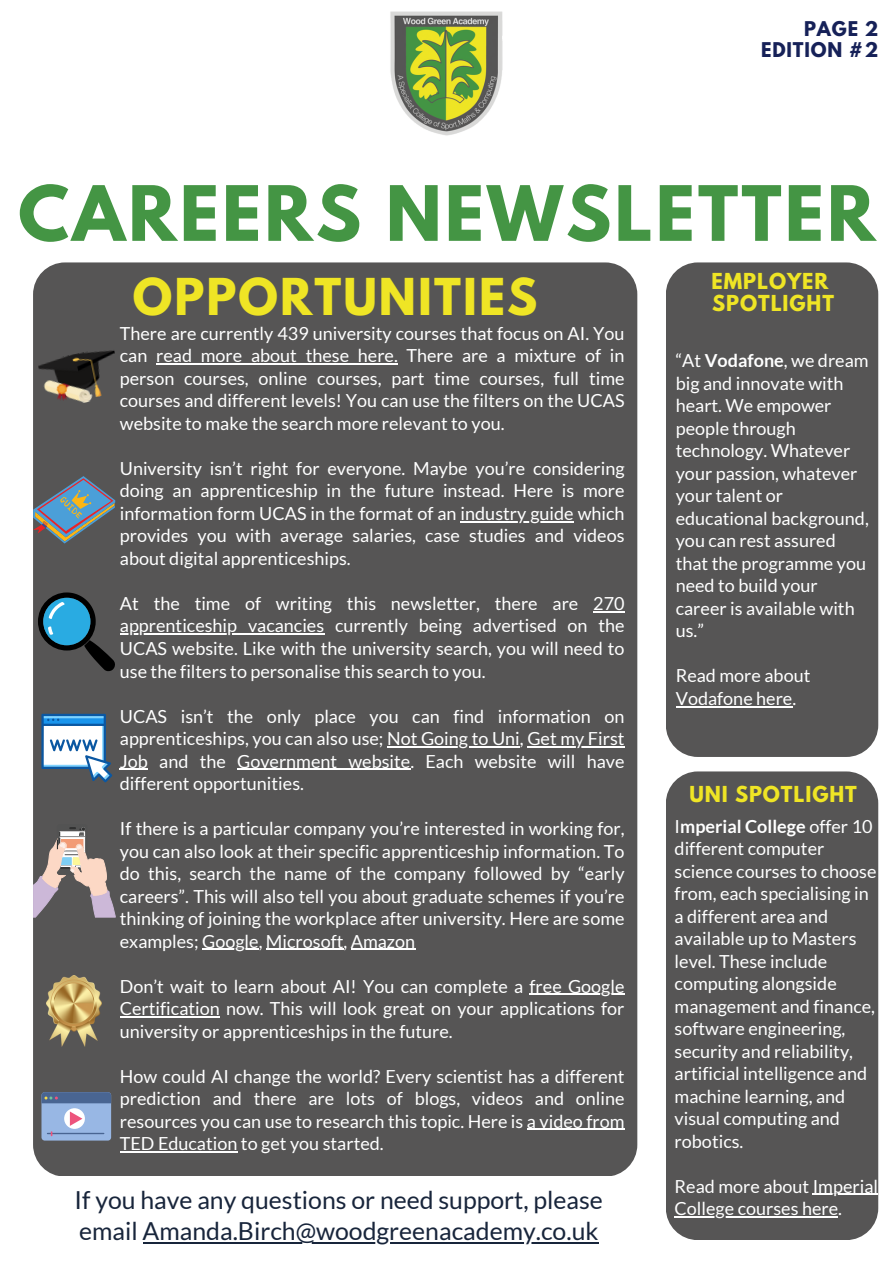
<style>
.page{position:relative;width:894px;height:1264px;background:#fff}
.page>*{position:absolute;margin:0;border:0;box-sizing:border-box;transform-origin:0 0}
.t1{font:700 67.5px "League Spartan";letter-spacing:.045em;color:#449544}
.t2{font:700 45px "League Spartan";letter-spacing:.045em;color:#efe525}
.t3{font:24.75px/31.7px "Lato";color:#18253b}
.t4{font:700 19.5px "League Spartan";letter-spacing:.045em;color:#efe525}
.t5{font:18px/22.5px "Lato";color:#fff}
.t6{font:700 18px/20.2px "League Spartan";letter-spacing:.045em;color:#162158;text-align:right}
.s1{font-weight:700}
</style>
<div class="page">
<div style="left:33px;top:262px;width:604px;height:913px;background:#565555;border-radius:32px"></div>
<div style="left:665px;top:262px;width:213px;height:494px;background:#565555;border-radius:32px"></div>
<div style="left:665px;top:771px;width:213px;height:469px;background:#565555;border-radius:32px"></div>
<hr style="left:143px;top:1241px;width:455px;height:2px;background:#18253b">
<img style="left:390px;top:11px;width:113px;height:125px">
<hr style="left:156px;top:363px;width:242px;height:1px;background:#fff">
<hr style="left:460px;top:521px;width:113px;height:1px;background:#fff">
<hr style="left:593px;top:611px;width:31px;height:1px;background:#fff">
<hr style="left:120px;top:633px;width:204px;height:1px;background:#fff">
<hr style="left:387px;top:746px;width:132px;height:1px;background:#fff">
<hr style="left:527px;top:746px;width:97px;height:1px;background:#fff">
<svg style="left:120px;top:768px;width:28px;height:1px"></svg>
<hr style="left:237px;top:768px;width:173px;height:1px;background:#fff">
<hr style="left:202px;top:948px;width:56px;height:1px;background:#fff">
<hr style="left:266px;top:948px;width:77px;height:1px;background:#fff">
<hr style="left:351px;top:948px;width:64px;height:1px;background:#fff">
<hr style="left:529px;top:993px;width:95px;height:1px;background:#fff">
<hr style="left:120px;top:1016px;width:100px;height:1px;background:#fff">
<hr style="left:527px;top:1128px;width:97px;height:1px;background:#fff">
<hr style="left:120px;top:1151px;width:117px;height:1px;background:#fff">
<img style="left:38px;top:350px;width:77px;height:53px">
<svg style="left:33px;top:476px;width:82px;height:67px"></svg>
<svg style="left:38px;top:592px;width:77px;height:79px"></svg>
<svg style="left:41px;top:713px;width:71px;height:69px"></svg>
<svg style="left:33px;top:827px;width:82px;height:90px"></svg>
<img style="left:47px;top:975px;width:55px;height:71px">
<div style="left:41px;top:1092px;width:70px;height:48px;background:#98b7e4;border-radius:3px"></div>
<svg style="left:41px;top:1092px;width:70px;height:11px"></svg>
<hr style="left:47px;top:1132px;width:57px;height:2px;background:#496592">
<svg style="left:64px;top:1108px;width:21px;height:20px"></svg>
<svg style="left:70px;top:1111px;width:12px;height:14px"></svg>
<hr style="left:675px;top:706px;width:117px;height:1px;background:#fff">
<hr style="left:812px;top:1193px;width:65px;height:1px;background:#fff">
<hr style="left:674px;top:1216px;width:164px;height:1px;background:#fff">
<p class="t6" style="left:760px;top:21px;width:119px">PAGE 2<br>EDITION #2</p>
<h1 class="t1" style="left:18px;top:180px;width:858px">CAREERS NEWSLETTER</h1>
<h4 class="t2" style="left:133px;top:274px;width:406px">OPPORTUNITIES</h4>
<p class="t5" style="left:120px;top:321px;width:506px;text-align:justify">There are currently 439 university courses that focus on AI. You can read more about these here. There are a mixture of in person courses, online courses, part time courses, full time courses and different levels! You can use the filters on the UCAS website to make the search more relevant to you.</p>
<p class="t5" style="left:120px;top:456px;width:506px;text-align:justify">University isn’t right for everyone. Maybe you’re considering doing an apprenticeship in the future instead. Here is more information form UCAS in the format of an industry guide which</p>
<p class="t5" style="left:120px;top:524px;width:506px">provides you with average salaries, case studies and videos about digital apprenticeships.</p>
<p class="t5" style="left:120px;top:591px;width:506px">At the time of writing this newsletter, there are 270</p>
<p class="t5" style="left:120px;top:614px;width:506px;text-align:justify">apprenticeship vacancies currently being advertised on the UCAS website. Like with the university search, you will need to use the filters to personalise this search to you.</p>
<p class="t5" style="left:120px;top:704px;width:506px">UCAS isn’t the only place you can find information on apprenticeships, you can also use; Not Going to Uni, Get my First</p>
<p class="t5" style="left:120px;top:749px;width:506px">Job and the Government website. Each website will have different opportunities.</p>
<p class="t5" style="left:120px;top:816px;width:506px;text-align:justify">If there is a particular company you’re interested in working for, you can also look at their specific apprenticeship information. To do this, search the name of the company followed by “early careers”. This will also tell you about graduate schemes if you’re</p>
<p class="t5" style="left:120px;top:906px;width:506px">thinking of joining the workplace after university. Here are some examples; Google, Microsoft, Amazon</p>
<p class="t5" style="left:120px;top:974px;width:506px">Don’t wait to learn about AI! You can complete a free Google</p>
<p class="t5" style="left:120px;top:996px;width:506px">Certification now. This will look great on your applications for university or apprenticeships in the future.</p>
<p class="t5" style="left:120px;top:1064px;width:506px">How could AI change the world? Every scientist has a different</p>
<p class="t5" style="left:120px;top:1086px;width:506px;text-align:justify">prediction and there are lots of blogs, videos and online resources you can use to research this topic. Here is a video from TED Education to get you started.</p>
<p class="t3" style="left:75px;top:1183px;width:529px">If you have any questions or need support, please email Amanda.Birch@woodgreenacademy.co.uk</p>
<p class="t4" style="left:711px;top:271px;width:118px">EMPLOYER</p>
<p class="t4" style="left:712px;top:293px;width:123px">SPOTLIGHT</p>
<h4 class="t5" style="left:675px;top:349px;width:194px">“At <span class="s1">Vodafone</span>, we dream big and innovate with heart. We empower people through technology. Whatever your passion, whatever your talent or educational background, you can rest assured that the programme you need to build your career is available with us.”</h4>
<p class="t5" style="left:675px;top:664px;width:136px">Read more about<br>Vodafone here.</p>
<h2 class="t4" style="left:689px;top:785px;width:169px">UNI SPOTLIGHT</h2>
<p class="t5" style="left:674px;top:814px;width:203px">I<span class="s1">mperial College</span> offer 10 different computer science courses to choose from, each specialising in a different area and available up to Masters level. These include computing alongside management and finance, software engineering, security and reliability, artificial intelligence and machine learning, and visual computing and robotics.</p>
<h4 class="t5" style="left:674px;top:1174px;width:205px">Read more about Imperial<br>College courses here.</h4>
</div>
